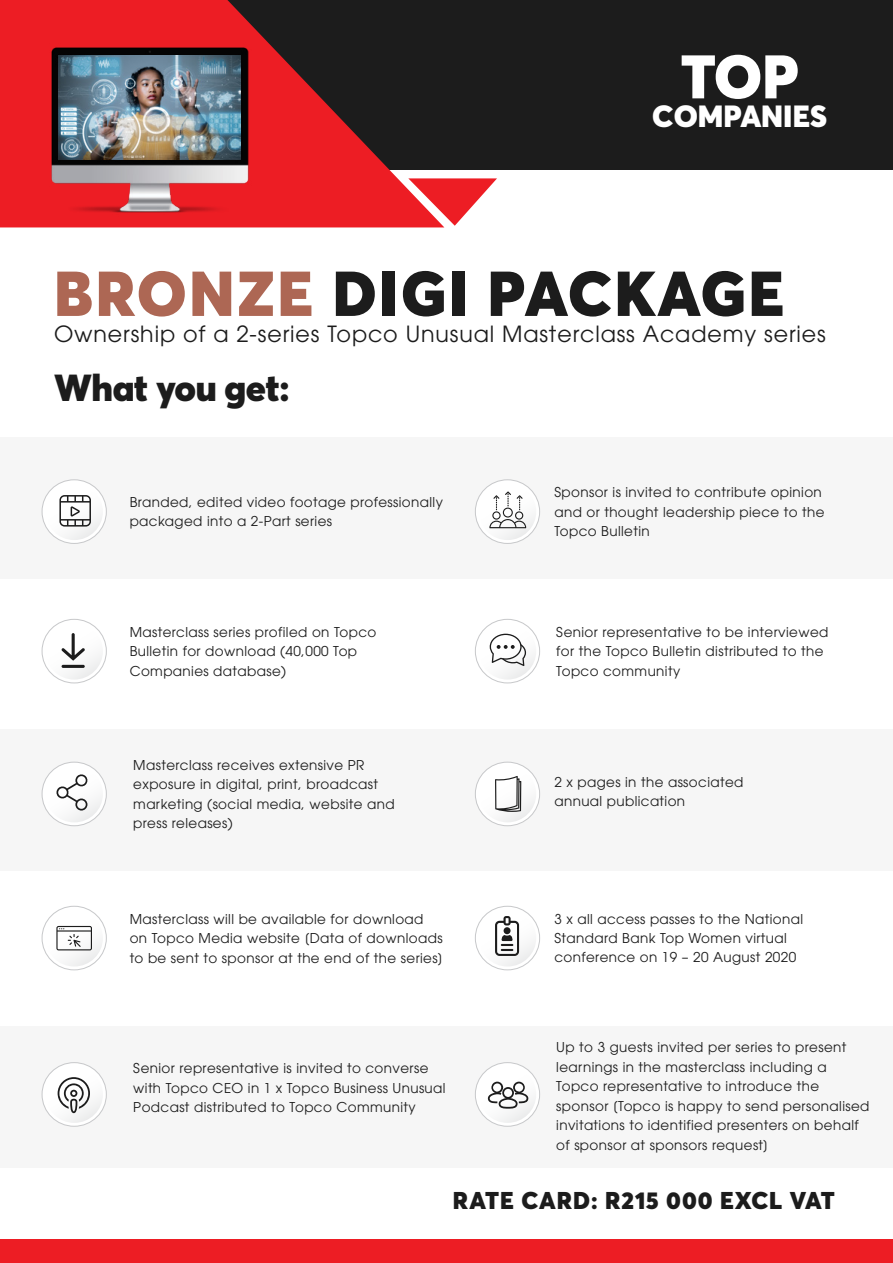
<style>
.page{position:relative;width:893px;height:1263px;background:#fff}
.page>*{position:absolute;margin:0;border:0;box-sizing:border-box;transform-origin:0 0}
.t1{font:900 62.4px "Averta CY";letter-spacing:.04em;color:#1c1c1c}
.t2{font:900 60.6px "Averta CY";color:#fff}
.t3{font:900 37.2px "Averta CY";letter-spacing:-.01em;color:#1c1c1c}
.t4{font:900 30.3px "Averta CY";color:#fff}
.t5{font:900 24px "Averta CY";letter-spacing:.04em;color:#1c1c1c}
.t6{font:22.2px "ITC Avant Garde Std";letter-spacing:.04em;color:#1c1c1c}
.t7{font:13.5px/19.5px "ITC Avant Garde Std";letter-spacing:.03em;color:#1c1c1c}
.s1{color:#ad6754}
</style>
<div class="page">
<div style="left:0;top:0;width:893px;height:170px;background:#1c1c1c"></div>
<svg style="left:0;top:0;width:444px;height:227px;fill:#ed1d24"></svg>
<svg style="left:408px;top:178px;width:89px;height:48px"></svg>
<div style="left:0;top:1240px;width:893px;height:23px;background:#ed1d24"></div>
<div style="left:0;top:438px;width:893px;height:141px;background:#f6f6f6"></div>
<div style="left:0;top:729px;width:893px;height:141px;background:#f6f6f6"></div>
<div style="left:0;top:1026px;width:893px;height:141px;background:#f6f6f6"></div>
<svg style="left:42px;top:480px;width:64px;height:63px"></svg>
<div style="left:42px;top:480px;width:64px;height:63px;border:1px solid #c7c8ca;border-radius:50%"></div>
<div style="left:45px;top:483px;width:58px;height:57px;background:linear-gradient(to right,#fff,#f5f5f5);border-radius:50%"></div>
<svg style="left:42px;top:906px;width:64px;height:64px"></svg>
<div style="left:42px;top:906px;width:64px;height:64px;border:1px solid #c7c8ca;border-radius:50%"></div>
<svg style="left:45px;top:910px;width:58px;height:56px"></svg>
<svg style="left:42px;top:619px;width:64px;height:64px"></svg>
<div style="left:42px;top:619px;width:64px;height:64px;border:1px solid #c7c8ca;border-radius:50%"></div>
<div style="left:45px;top:623px;width:58px;height:57px;background:linear-gradient(to right,#fefeff,#f5f5f6);border-radius:50%"></div>
<svg style="left:42px;top:762px;width:64px;height:64px"></svg>
<div style="left:42px;top:762px;width:64px;height:64px;border:1px solid #c7c8ca;border-radius:50%"></div>
<div style="left:45px;top:765px;width:58px;height:57px;background:linear-gradient(to right,#fefefe,#f5f5f6);border-radius:50%"></div>
<svg style="left:42px;top:1062px;width:64px;height:64px"></svg>
<div style="left:42px;top:1062px;width:64px;height:64px;border:1px solid #c7c8ca;border-radius:50%"></div>
<div style="left:45px;top:1066px;width:58px;height:57px;background:linear-gradient(to right,#fefefe,#f6f6f6);border-radius:50%"></div>
<svg style="left:475px;top:480px;width:65px;height:63px"></svg>
<div style="left:475px;top:480px;width:65px;height:63px;border:1px solid #c7c8ca;border-radius:50%"></div>
<div style="left:479px;top:483px;width:57px;height:57px;background:linear-gradient(to right,#fefefe,#f3f3f3);border-radius:50%"></div>
<svg style="left:475px;top:906px;width:65px;height:64px"></svg>
<div style="left:475px;top:906px;width:65px;height:64px;border:1px solid #c7c8ca;border-radius:50%"></div>
<div style="left:479px;top:910px;width:57px;height:56px;background:linear-gradient(to right,#fefefe,#f3f4f4);border-radius:50%"></div>
<svg style="left:475px;top:619px;width:65px;height:64px"></svg>
<div style="left:475px;top:619px;width:65px;height:64px;border:1px solid #c7c8ca;border-radius:50%"></div>
<div style="left:479px;top:623px;width:57px;height:57px;background:linear-gradient(to right,#fdfdfd,#f4f4f5);border-radius:50%"></div>
<svg style="left:475px;top:762px;width:65px;height:64px"></svg>
<div style="left:475px;top:762px;width:65px;height:64px;border:1px solid #c7c8ca;border-radius:50%"></div>
<svg style="left:479px;top:765px;width:57px;height:57px"></svg>
<svg style="left:475px;top:1062px;width:65px;height:64px"></svg>
<div style="left:475px;top:1062px;width:65px;height:64px;border:1px solid #c7c8ca;border-radius:50%"></div>
<div style="left:479px;top:1066px;width:57px;height:57px;background:linear-gradient(to right,#fff,#f5f6f6);border-radius:50%"></div>
<svg style="left:488px;top:1082px;width:40px;height:27px"></svg>
<svg style="left:495px;top:916px;width:24px;height:40px"></svg>
<div style="left:504px;top:927px;width:7px;height:7px;background:#1c1c1c;border-radius:50%"></div>
<svg style="left:495px;top:776px;width:26px;height:36px"></svg>
<svg style="left:58px;top:1077px;width:32px;height:36px"></svg>
<svg style="left:61px;top:633px;width:24px;height:35px"></svg>
<svg style="left:56px;top:774px;width:32px;height:36px"></svg>
<svg style="left:56px;top:926px;width:36px;height:24px"></svg>
<svg style="left:59px;top:495px;width:32px;height:32px"></svg>
<svg style="left:490px;top:634px;width:36px;height:32px"></svg>
<svg style="left:489px;top:491px;width:37px;height:37px"></svg>
<img style="left:45px;top:38px;width:209px;height:182px">
<img style="left:58px;top:56px;width:182px;height:103px">
<h2 class="t2" style="left:681px;top:34px;width:120px">TOP</h2>
<h3 class="t4" style="left:652px;top:95px;width:176px">COMPANIES</h3>
<h1 class="t1" style="left:54px;top:249px;width:732px"><span class="s1">BRONZE</span> DIGI PACKAGE</h1>
<h3 class="t6" style="left:54px;top:320px;width:773px">Ownership of a 2-series Topco Unusual Masterclass Academy series</h3>
<h3 class="t3" style="left:54px;top:361px;width:237px">What you get:</h3>
<p class="t7" style="left:130px;top:492px;width:315px">Branded, edited video footage professionally packaged into a 2-Part series</p>
<p class="t7" style="left:554px;top:482px;width:272px">Sponsor is invited to contribute opinion and or thought leadership piece to the<br>Topco Bulletin</p>
<p class="t7" style="left:130px;top:622px;width:248px">Masterclass series profiled on Topco<br>Bulletin for download (40,000 Top<br>Companies database)</p>
<p class="t7" style="left:133px;top:755px;width:263px">Masterclass receives extensive PR exposure in digital, print, broadcast marketing (social media, website and press releases)</p>
<p class="t7" style="left:556px;top:622px;width:274px">Senior representative to be interviewed for the Topco Bulletin distributed to the<br>Topco community</p>
<p class="t7" style="left:554px;top:772px;width:191px">2 x pages in the associated annual publication</p>
<p class="t7" style="left:130px;top:909px;width:315px">Masterclass will be available for download on Topco Media website [Data of downloads to be sent to sponsor at the end of the series]</p>
<p class="t7" style="left:554px;top:909px;width:250px">3 x all access passes to the National<br>Standard Bank Top Women virtual conference on 19 – 20 August 2020</p>
<p class="t7" style="left:133px;top:1058px;width:314px">Senior representative is invited to converse with Topco CEO in 1 x Topco Business Unusual<br>Podcast distributed to Topco Community</p>
<p class="t7" style="left:556px;top:1037px;width:315px">Up to 3 guests invited per series to present learnings in the masterclass including a Topco representative to introduce the sponsor [Topco is happy to send personalised invitations to identified presenters on behalf of sponsor at sponsors request]</p>
<h3 class="t5" style="left:453px;top:1183px;width:383px">RATE CARD: R215 000 EXCL VAT</h3>
</div>
